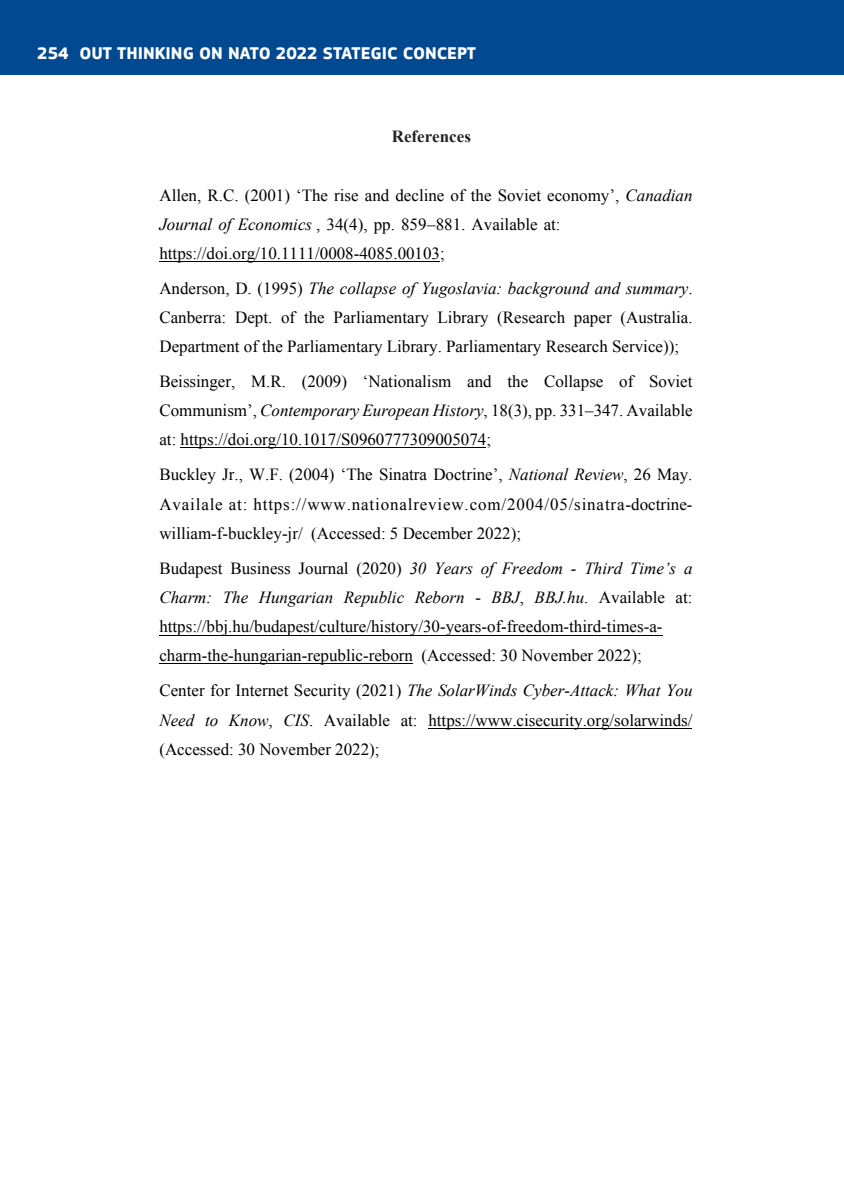
<style>
.page{position:relative;width:844px;height:1191px;background:#fff}
.page>*{position:absolute;margin:0;border:0;box-sizing:border-box;transform-origin:0 0}
.t1{font:700 17.5px "PF Square Sans Pro";color:#fff}
.t2{font:16.97px/29.2px "Times New Roman";color:#000;text-align:justify}
.t3{font:700 16.97px "Times New Roman";color:#222}
.s1{font-style:italic}
</style>
<div class="page">
<div style="left:0;top:0;width:843px;height:74px;background:#014991"></div>
<hr style="left:843px;top:0;width:1px;height:74px;background:#014991">
<hr style="left:159px;top:261px;width:281px;height:1px;background:#000">
<hr style="left:180px;top:447px;width:306px;height:1px;background:#000">
<hr style="left:159px;top:634px;width:503px;height:1px;background:#000">
<hr style="left:159px;top:663px;width:254px;height:1px;background:#000">
<hr style="left:428px;top:728px;width:264px;height:1px;background:#000">
<p class="t1" style="left:37px;top:43px;width:440px">254 OUT THINKING ON NATO 2022 STATEGIC CONCEPT</p>
<p class="t3" style="left:391px;top:126px;width:81px">References</p>
<p class="t2" style="left:159px;top:180px;width:534px;text-align:left;text-indent:-25px">• Allen, R.C. (2001) ‘The rise and decline of the Soviet economy’, <span class="s1">Canadian<br>Journal of Economics</span> , 34(4), pp. 859–881. Available at: https://doi.org/10.1111/0008-4085.00103;</p>
<p class="t2" style="left:159px;top:273px;width:534px;text-indent:-25px">• Anderson, D. (1995) <span class="s1">The collapse of Yugoslavia: background and summary</span>.<br>Canberra: Dept. of the Parliamentary Library (Research paper (Australia.<br>Department of the Parliamentary Library. Parliamentary Research Service));</p>
<p class="t2" style="left:159px;top:366px;width:534px;text-indent:-25px">• Beissinger, M.R. (2009) ‘Nationalism and the Collapse of Soviet Communism’, <span class="s1">Contemporary European History</span>, 18(3), pp. 331–347. Available at: https://doi.org/10.1017/S0960777309005074;</p>
<p class="t2" style="left:159px;top:460px;width:534px;text-indent:-25px">• Buckley Jr., W.F. (2004) ‘The Sinatra Doctrine’, <span class="s1">National Review</span>, 26 May.<br>Availale at: https://www.nationalreview.com/2004/05/sinatra-doctrine&shy;william-f-buckley-jr/ (Accessed: 5 December 2022);</p>
<p class="t2" style="left:159px;top:553px;width:534px;text-align:left;text-indent:-25px">• Budapest Business Journal (2020) <span class="s1">30 Years of Freedom - Third Time’s a Charm: The Hungarian Republic Reborn - BBJ</span>, <span class="s1">BBJ.hu</span>. Available at: https://bbj.hu/budapest/culture/history/30-years-of-freedom-third-times-a&shy;charm-the-hungarian-republic-reborn (Accessed: 30 November 2022);</p>
<p class="t2" style="left:159px;top:675px;width:534px;text-indent:-25px">• Center for Internet Security (2021) <span class="s1">The SolarWinds Cyber-Attack: What You Need to Know</span>, <span class="s1">CIS</span>. Available at: https://www.cisecurity.org/solarwinds/ (Accessed: 30 November 2022);</p>
</div>
